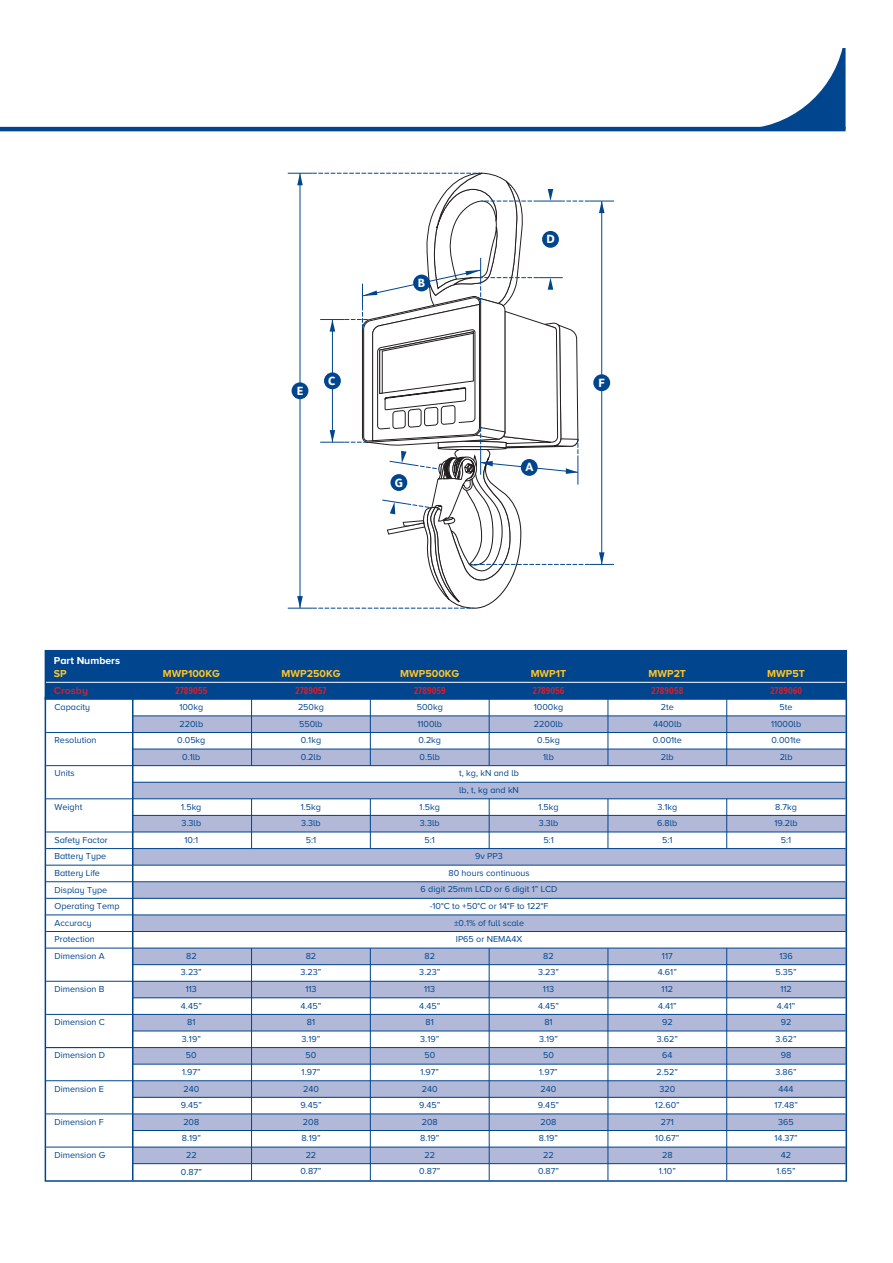
<style>
.page{position:relative;width:893px;height:1263px;background:#fff}
.page>*{position:absolute;margin:0;border:0;box-sizing:border-box;transform-origin:0 0}
.t1{font:800 11.85px "FS Albert";color:#fff}
.t2{font:700 10.5px "Proxima Nova A Ex Cn";color:#d0202e}
.t3{font:700 10.5px "Proxima Nova A";color:#ffc425}
.t4{font:700 10.5px "Proxima Nova A";color:#fff}
.t5{font:700 10.5px "Proxima Nova A";color:#d0202e}
.t6{font:9px/16.6px "Proxima Nova A";color:#00458d;text-align:center}
</style>
<div class="page">
<svg style="left:739px;top:48px;width:106px;height:79px"></svg>
<div style="left:45px;top:650px;width:802px;height:47px;background:#00458d"></div>
<hr style="left:46px;top:682px;width:799px;height:1px;background:#fff">
<svg style="left:45px;top:697px;width:802px;height:485px"></svg>
<hr style="left:133px;top:997px;width:712px;height:1px;background:#00458d">
<hr style="left:46px;top:1147px;width:799px;height:1px;background:#00458d">
<hr style="left:46px;top:1080px;width:799px;height:1px;background:#00458d">
<hr style="left:46px;top:1113px;width:799px;height:1px;background:#00458d">
<hr style="left:46px;top:1047px;width:799px;height:1px;background:#00458d">
<svg style="left:288px;top:172px;width:326px;height:437px"></svg>
<div style="left:413px;top:275px;width:17px;height:16px;background:#00458d;border-radius:50%"></div>
<div style="left:390px;top:474px;width:17px;height:17px;background:#00458d;border-radius:50%"></div>
<div style="left:324px;top:372px;width:17px;height:17px;background:#00458d;border-radius:50%"></div>
<div style="left:521px;top:459px;width:17px;height:17px;background:#00458d;border-radius:50%"></div>
<div style="left:542px;top:231px;width:17px;height:17px;background:#00458d;border-radius:50%"></div>
<div style="left:292px;top:382px;width:16px;height:17px;background:#00458d;border-radius:50%"></div>
<div style="left:593px;top:374px;width:17px;height:17px;background:#00458d;border-radius:50%"></div>
<hr style="left:0;top:127px;width:845px;height:4px;background:#00458d">
<h1 class="t1" style="left:297px;top:384px;width:8px">E</h1>
<h1 class="t1" style="left:328px;top:374px;width:9px">C</h1>
<h1 class="t1" style="left:418px;top:276px;width:9px">B</h1>
<h1 class="t1" style="left:395px;top:475px;width:10px">G</h1>
<h1 class="t1" style="left:546px;top:232px;width:10px">D</h1>
<h1 class="t1" style="left:525px;top:460px;width:9px">A</h1>
<h1 class="t1" style="left:598px;top:376px;width:8px">F</h1>
<p class="t4" style="left:54px;top:654px;width:68px">Part Numbers</p>
<p class="t6" style="left:54px;top:698px;width:37px">Capacity</p>
<p class="t6" style="left:54px;top:732px;width:44px">Resolution</p>
<p class="t6" style="left:54px;top:765px;width:22px">Units</p>
<p class="t6" style="left:54px;top:798px;width:29px">Weight</p>
<p class="t6" style="left:54px;top:831px;width:67px;text-align:left">Safety Factor<br>Battery Type<br>Battery Life<br>Display Type<br>Operating Temp<br>Accuracy<br>Protection<br>Dimension A</p>
<p class="t6" style="left:54px;top:981px;width:51px">Dimension B</p>
<p class="t6" style="left:54px;top:1014px;width:52px">Dimension C</p>
<p class="t6" style="left:54px;top:1047px;width:52px">Dimension D</p>
<p class="t6" style="left:54px;top:1080px;width:51px">Dimension E</p>
<p class="t6" style="left:54px;top:1113px;width:51px">Dimension F</p>
<p class="t6" style="left:54px;top:1146px;width:52px">Dimension G</p>
<p class="t3" style="left:54px;top:668px;width:14px">SP</p>
<p class="t5" style="left:54px;top:684px;width:36px">Crosby</p>
<p class="t3" style="left:163px;top:668px;width:58px">MWP100KG</p>
<p class="t2" style="left:175px;top:685px;width:34px">2789055</p>
<p class="t6" style="left:177px;top:699px;width:30px">100kg<br>220lb<br>0.05kg<br>0.1lb</p>
<p class="t6" style="left:181px;top:798px;width:22px">1.5kg<br>3.3lb<br>10:1</p>
<p class="t6" style="left:181px;top:947px;width:23px">82<br>3.23”<br>113<br>4.45”<br>81<br>3.19”<br>50<br>1.97”<br>240<br>9.45”<br>208<br>8.19”<br>22<br>0.87”</p>
<p class="t3" style="left:282px;top:668px;width:60px">MWP250KG</p>
<p class="t2" style="left:295px;top:685px;width:33px">2789057</p>
<p class="t6" style="left:298px;top:698px;width:27px;text-align:left">250kg<br>550lb<br>0.1kg<br>0.2lb</p>
<p class="t6" style="left:301px;top:798px;width:22px">1.5kg<br>3.3lb<br>5:1</p>
<p class="t6" style="left:300px;top:947px;width:23px">82<br>3.23”<br>113<br>4.45”<br>81<br>3.19”<br>50<br>1.97”<br>240<br>9.45”<br>208<br>8.19”<br>22<br>0.87”</p>
<p class="t3" style="left:400px;top:668px;width:60px">MWP500KG</p>
<p class="t2" style="left:414px;top:685px;width:34px">2789059</p>
<p class="t3" style="left:531px;top:668px;width:37px">MWP1T</p>
<p class="t2" style="left:532px;top:685px;width:34px">2789056</p>
<p class="t6" style="left:417px;top:698px;width:28px;text-align:left">500kg<br>1100lb<br>0.2kg<br>0.5lb</p>
<p class="t6" style="left:534px;top:698px;width:31px">1000kg<br>2200lb<br>0.5kg<br>1lb</p>
<p class="t6" style="left:459px;top:765px;width:61px;text-align:left">t, kg, kN and lb lb, t, kg and kN</p>
<p class="t6" style="left:420px;top:798px;width:22px">1.5kg<br>3.3lb<br>5:1</p>
<p class="t6" style="left:538px;top:798px;width:22px">1.5kg<br>3.3lb<br>5:1</p>
<p class="t6" style="left:421px;top:848px;width:138px">9v PP3<br>80 hours continuous<br>6 digit 25mm LCD or 6 digit 1” LCD -10°C to +50°C or 14°F to 122°F ±0.1% of full scale<br>IP65 or NEMA4X</p>
<p class="t6" style="left:419px;top:947px;width:23px">82<br>3.23”<br>113<br>4.45”<br>81<br>3.19”<br>50<br>1.97”<br>240<br>9.45”<br>208<br>8.19”<br>22<br>0.87”</p>
<p class="t6" style="left:538px;top:947px;width:23px">82<br>3.23”<br>113<br>4.45”<br>81<br>3.19”<br>50<br>1.97”<br>240<br>9.45”<br>208<br>8.19”<br>22<br>0.87”</p>
<p class="t3" style="left:648px;top:668px;width:39px">MWP2T</p>
<p class="t2" style="left:651px;top:685px;width:34px">2789058</p>
<p class="t6" style="left:653px;top:698px;width:31px">2te<br>4400lb<br>0.001te<br>2lb</p>
<p class="t6" style="left:657px;top:798px;width:22px">3.1kg<br>6.8lb<br>5:1</p>
<p class="t6" style="left:655px;top:947px;width:26px">117<br>4.61”<br>112<br>4.41”<br>92<br>3.62”<br>64<br>2.52”<br>320<br>12.60”<br>271<br>10.67”<br>28<br>1.10”</p>
<p class="t3" style="left:767px;top:668px;width:39px">MWP5T</p>
<p class="t2" style="left:770px;top:685px;width:34px">2789060</p>
<p class="t6" style="left:771px;top:698px;width:32px">5te<br>11000lb<br>0.001te<br>2lb</p>
<p class="t6" style="left:774px;top:798px;width:25px">8.7kg<br>19.2lb<br>5:1</p>
<p class="t6" style="left:774px;top:947px;width:25px">136<br>5.35”<br>112<br>4.41”<br>92<br>3.62”<br>98<br>3.86”<br>444<br>17.48”<br>365<br>14.37”<br>42<br>1.65”</p>
</div>
